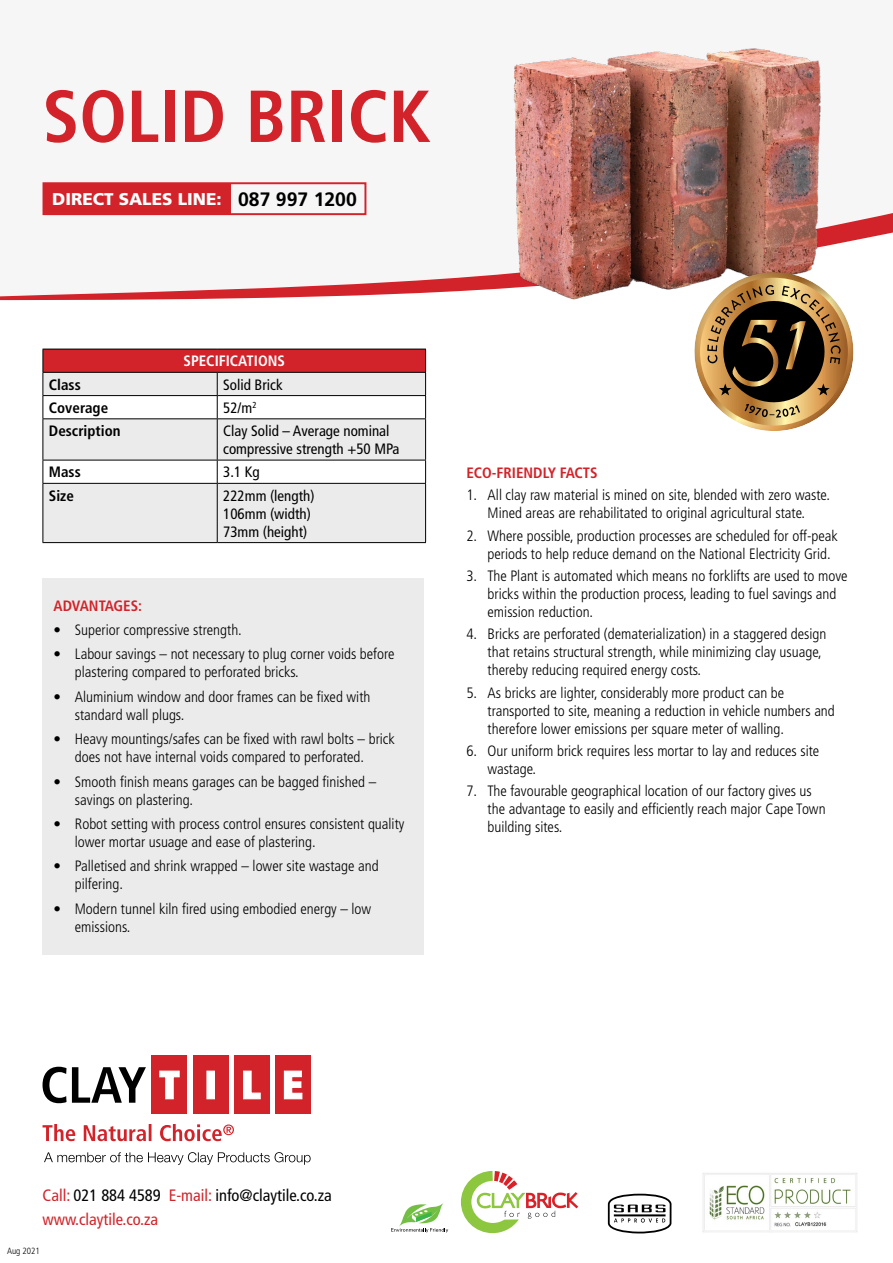
<style>
.page{position:relative;width:893px;height:1263px;background:#fff}
.page>*{position:absolute;margin:0;border:0;box-sizing:border-box;transform-origin:0 0}
.t1{font:700 condensed 73.5px "Frutiger LT Std";color:#d2232a}
.t2{font:700 19.35px "Frutiger LT Std";color:#000}
.t3{font:900 16.95px "Frutiger LT Std";color:#fff}
.btext{font:condensed 16.5px/24px "Frutiger LT Std";color:#d2232a}
.BULLET_BODY{font:300 condensed 15px/18px "Frutiger LT Std";color:#000}
.bullet_body_more_spa{font:300 condensed 15px/18px "Frutiger LT Std";color:#000}
.table_text{font:condensed 15px/18px "Frutiger LT Std";color:#000}
.table_text_-_bold{font:700 condensed 15px "Frutiger LT Std";color:#000}
.HEADING1{font:700 condensed 15px "Frutiger LT Std";color:#d2232a}
.HEADING1-2{font:700 condensed 15px "Frutiger LT Std";color:#fff}
.BULLET_BODY-2{font:300 condensed 9px "Frutiger LT Std";color:#000}
.s1{color:#000}
</style>
<div class="page">
<div style="left:0;top:0;width:893px;height:324px;background:#f7f6f7"></div>
<svg style="left:0;top:275px;width:490px;height:338px"></svg>
<img style="left:490px;top:48px;width:352px;height:252px">
<div style="left:44px;top:183px;width:187px;height:31px;background:#d2232a"></div>
<div style="left:43px;top:182px;width:323px;height:33px;border:2px solid #d2232a"></div>
<svg style="left:650px;top:224px;width:243px;height:76px"></svg>
<svg style="left:684px;top:262px;width:180px;height:169px"></svg>
<svg style="left:43px;top:1067px;width:103px;height:36px"></svg>
<div style="left:152px;top:1055px;width:35px;height:59px;background:#d2232a"></div>
<div style="left:193px;top:1055px;width:35px;height:59px;background:#d2232a"></div>
<div style="left:234px;top:1055px;width:35px;height:59px;background:#d2232a"></div>
<div style="left:276px;top:1055px;width:35px;height:59px;background:#d2232a"></div>
<svg style="left:159px;top:1070px;width:21px;height:30px"></svg>
<div style="left:206px;top:1070px;width:9px;height:29px;background:#fff;border:1px solid #fff"></div>
<svg style="left:243px;top:1070px;width:18px;height:30px"></svg>
<svg style="left:283px;top:1070px;width:20px;height:30px"></svg>
<svg style="left:44px;top:1152px;width:267px;height:13px"></svg>
<svg style="left:43px;top:1124px;width:191px;height:17px"></svg>
<img style="left:703px;top:1173px;width:154px;height:59px">
<svg style="left:608px;top:1194px;width:63px;height:39px"></svg>
<svg style="left:461px;top:1171px;width:117px;height:62px"></svg>
<svg style="left:391px;top:1203px;width:57px;height:29px"></svg>
<div style="left:43px;top:579px;width:381px;height:376px;background:#ebebec"></div>
<div style="left:43px;top:349px;width:383px;height:23px;background:#d2232a"></div>
<svg style="left:44px;top:373px;width:381px;height:169px;background:#ececed"></svg>
<hr style="left:43px;top:349px;width:174px;height:1px;background:#000">
<hr style="left:217px;top:349px;width:209px;height:1px;background:#000">
<hr style="left:43px;top:372px;width:174px;height:1px;background:#000">
<hr style="left:217px;top:372px;width:209px;height:1px;background:#000">
<hr style="left:43px;top:395px;width:174px;height:1px;background:#000">
<svg style="left:43px;top:349px;width:1px;height:69px"></svg>
<hr style="left:217px;top:395px;width:209px;height:1px;background:#000">
<svg style="left:217px;top:373px;width:1px;height:45px"></svg>
<svg style="left:425px;top:349px;width:1px;height:69px"></svg>
<hr style="left:43px;top:418px;width:174px;height:1px;background:#000">
<hr style="left:43px;top:419px;width:1px;height:41px;background:#000">
<hr style="left:217px;top:418px;width:209px;height:1px;background:#000">
<hr style="left:217px;top:419px;width:1px;height:41px;background:#000">
<hr style="left:425px;top:419px;width:1px;height:41px;background:#000">
<svg style="left:43px;top:460px;width:383px;height:23px"></svg>
<hr style="left:43px;top:483px;width:174px;height:1px;background:#000">
<hr style="left:43px;top:484px;width:1px;height:58px;background:#000">
<hr style="left:217px;top:483px;width:209px;height:1px;background:#000">
<hr style="left:217px;top:484px;width:1px;height:58px;background:#000">
<hr style="left:425px;top:484px;width:1px;height:58px;background:#000">
<hr style="left:43px;top:542px;width:174px;height:1px;background:#000">
<hr style="left:217px;top:542px;width:209px;height:1px;background:#000">
<p class="t1" style="left:43px;top:73px;width:390px">SOLID BRICK</p>
<p class="t3" style="left:52px;top:189px;width:171px">DIRECT SALES LINE:</p>
<p class="t2" style="left:238px;top:187px;width:120px">087 997 1200</p>
<p class="HEADING1-2" style="left:184px;top:352px;width:103px">SPECIFICATIONS</p>
<p class="table_text_-_bold" style="left:49px;top:375px;width:33px">Class</p>
<p class="table_text" style="left:223px;top:375px;width:61px">Solid Brick</p>
<p class="table_text_-_bold" style="left:49px;top:399px;width:61px">Coverage</p>
<p class="table_text" style="left:223px;top:399px;width:35px">52/m<sup>2</sup></p>
<p class="table_text_-_bold" style="left:49px;top:422px;width:73px">Description</p>
<p class="table_text" style="left:223px;top:422px;width:178px">Clay Solid – Average nominal compressive strength +50 MPa</p>
<p class="table_text_-_bold" style="left:49px;top:463px;width:33px">Mass</p>
<p class="table_text" style="left:223px;top:463px;width:38px">3.1 Kg</p>
<p class="table_text_-_bold" style="left:49px;top:486px;width:27px">Size</p>
<p class="table_text" style="left:223px;top:486px;width:93px">222mm (length)<br>106mm (width)<br>73mm (height)</p>
<p class="HEADING1" style="left:54px;top:596px;width:90px">ADVANTAGES:</p>
<p class="bullet_body_more_spa" style="left:54px;top:621px;width:190px">• Superior compressive strength.</p>
<p class="bullet_body_more_spa" style="left:75px;top:645px;width:321px;text-indent:-21px">• Labour savings – not necessary to plug corner voids before plastering compared to perforated bricks.</p>
<p class="bullet_body_more_spa" style="left:75px;top:688px;width:297px;text-indent:-21px">• Aluminium window and door frames can be fixed with standard wall plugs.</p>
<p class="bullet_body_more_spa" style="left:75px;top:730px;width:321px;text-indent:-21px">• Heavy mountings/safes can be fixed with rawl bolts – brick does not have internal voids compared to perforated.</p>
<p class="bullet_body_more_spa" style="left:75px;top:772px;width:303px;text-indent:-21px">• Smooth finish means garages can be bagged finished – savings on plastering.</p>
<p class="bullet_body_more_spa" style="left:75px;top:815px;width:331px;text-indent:-21px">• Robot setting with process control ensures consistent quality lower mortar usuage and ease of plastering.</p>
<p class="bullet_body_more_spa" style="left:75px;top:857px;width:305px;text-indent:-21px">• Palletised and shrink wrapped – lower site wastage and pilfering.</p>
<p class="bullet_body_more_spa" style="left:75px;top:900px;width:298px;text-indent:-21px">• Modern tunnel kiln fired using embodied energy – low emissions.</p>
<p class="HEADING1" style="left:466px;top:464px;width:133px">ECO-FRIENDLY FACTS</p>
<p class="BULLET_BODY" style="left:466px;top:486px;width:365px;text-align:center">1. All clay raw material is mined on site, blended with zero waste.<br>Mined areas are rehabilitated to original agricultural state.</p>
<p class="BULLET_BODY" style="left:488px;top:527px;width:352px;text-indent:-21px">2. Where possible, production processes are scheduled for off-peak periods to help reduce demand on the National Electricity Grid.</p>
<p class="BULLET_BODY" style="left:488px;top:567px;width:362px;text-indent:-21px">3. The Plant is automated which means no forklifts are used to move bricks within the production process, leading to fuel savings and emission reduction.</p>
<p class="BULLET_BODY" style="left:488px;top:625px;width:340px;text-indent:-21px">4. Bricks are perforated (dematerialization) in a staggered design that retains structural strength, while minimizing clay usuage, thereby reducing required energy costs.</p>
<p class="BULLET_BODY" style="left:488px;top:683px;width:349px;text-indent:-21px">5. As bricks are lighter, considerably more product can be transported to site, meaning a reduction in vehicle numbers and therefore lower emissions per square meter of walling.</p>
<p class="BULLET_BODY" style="left:488px;top:742px;width:333px;text-indent:-21px">6. Our uniform brick requires less mortar to lay and reduces site wastage.</p>
<p class="BULLET_BODY" style="left:488px;top:782px;width:340px;text-indent:-21px">7. The favourable geographical location of our factory gives us the advantage to easily and efficiently reach major Cape Town building sites.</p>
<p class="btext" style="left:43px;top:1184px;width:291px">Call: <span class="s1">021 884 4589</span> E-mail: <span class="s1">info@claytile.co.za </span>www.claytile.co.za</p>
<p class="BULLET_BODY-2" style="left:7px;top:1246px;width:34px">Aug 2021</p>
</div>
